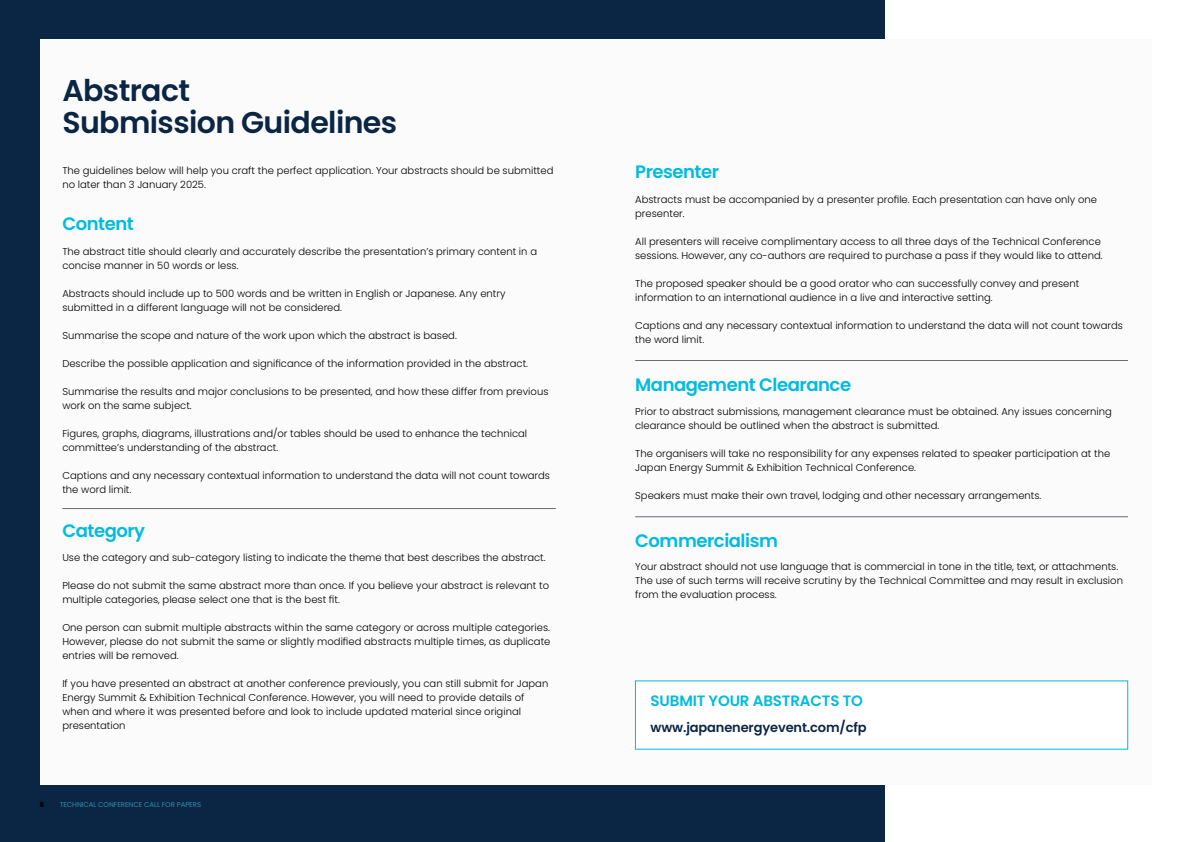
<style>
.page{position:relative;width:1191px;height:842px;background:#fff}
.page>*{position:absolute;margin:0;border:0;box-sizing:border-box;transform-origin:0 0}
.t1{font:600 30px/32px "Poppins";letter-spacing:-.02em;color:#0b2545}
.t2{font:600 18px "Poppins";letter-spacing:-.025em;color:#00bbe0}
.t3{font:600 15px "Poppins";letter-spacing:-.01em;color:#00bbe0}
.t4{font:600 13px "Poppins";letter-spacing:-.01em;color:#0b2545}
.t5{font:300 10px/14px "Poppins";color:#000}
.t6{font:7px "Poppins";letter-spacing:-.01em;color:#2f8bad}
.t7{font:900 7px "Poppins";color:#000}
</style>
<div class="page">
<div style="left:0;top:0;width:885px;height:842px;background:#0b2545"></div>
<div style="left:40px;top:40px;width:1111px;height:745px;background:#fbfbfb"></div>
<hr style="left:635px;top:516px;width:493px;height:1px;background:#686b76">
<hr style="left:635px;top:360px;width:493px;height:1px;background:#686b76">
<hr style="left:62px;top:508px;width:494px;height:1px;background:#686b76">
<div style="left:635px;top:680px;width:493px;height:70px;background:#fff"></div>
<h1 class="t1" style="left:62px;top:74px;width:336px">Abstract<br>Submission Guidelines</h1>
<p class="t5" style="left:62px;top:164px;width:492px">The guidelines below will help you craft the perfect application. Your abstracts should be submitted no later than 3 January 2025.</p>
<h2 class="t2" style="left:62px;top:213px;width:73px">Content</h2>
<p class="t5" style="left:62px;top:244px;width:476px">The abstract title should clearly and accurately describe the presentation’s primary content in a concise manner in 50 words or less.</p>
<p class="t5" style="left:62px;top:286px;width:445px">Abstracts should include up to 500 words and be written in English or Japanese. Any entry submitted in a different language will not be considered.</p>
<p class="t5" style="left:62px;top:328px;width:396px">Summarise the scope and nature of the work upon which the abstract is based.</p>
<p class="t5" style="left:62px;top:356px;width:467px">Describe the possible application and significance of the information provided in the abstract.</p>
<p class="t5" style="left:62px;top:384px;width:487px">Summarise the results and major conclusions to be presented, and how these differ from previous work on the same subject.</p>
<p class="t5" style="left:62px;top:426px;width:466px">Figures, graphs, diagrams, illustrations and/or tables should be used to enhance the technical committee’s understanding of the abstract.</p>
<p class="t5" style="left:62px;top:468px;width:489px">Captions and any necessary contextual information to understand the data will not count towards the word limit.</p>
<h2 class="t2" style="left:62px;top:520px;width:84px">Category</h2>
<p class="t5" style="left:62px;top:551px;width:485px">Use the category and sub-category listing to indicate the theme that best describes the abstract.</p>
<p class="t5" style="left:62px;top:579px;width:488px">Please do not submit the same abstract more than once. If you believe your abstract is relevant to multiple categories, please select one that is the best fit.</p>
<p class="t5" style="left:62px;top:621px;width:489px;text-align:justify">One person can submit multiple abstracts within the same category or across multiple categories.<br>However, please do not submit the same or slightly modified abstracts multiple times, as duplicate entries will be removed.</p>
<p class="t5" style="left:62px;top:677px;width:487px">If you have presented an abstract at another conference previously, you can still submit for Japan Energy Summit &amp; Exhibition Technical Conference. However, you will need to provide details of when and where it was presented before and look to include updated material since original presentation</p>
<p class="t7" style="left:40px;top:801px;width:6px">6</p>
<p class="t6" style="left:60px;top:801px;width:143px">TECHNICAL CONFERENCE CALL FOR PAPERS</p>
<h2 class="t2" style="left:635px;top:162px;width:85px">Presenter</h2>
<p class="t5" style="left:635px;top:192px;width:463px">Abstracts must be accompanied by a presenter profile. Each presentation can have only one presenter.</p>
<p class="t5" style="left:635px;top:234px;width:469px">All presenters will receive complimentary access to all three days of the Technical Conference sessions. However, any co-authors are required to purchase a pass if they would like to attend.</p>
<p class="t5" style="left:635px;top:276px;width:446px">The proposed speaker should be a good orator who can successfully convey and present information to an international audience in a live and interactive setting.</p>
<p class="t5" style="left:635px;top:318px;width:489px">Captions and any necessary contextual information to understand the data will not count towards the word limit.</p>
<h2 class="t2" style="left:635px;top:374px;width:217px">Management Clearance</h2>
<p class="t5" style="left:635px;top:405px;width:478px">Prior to abstract submissions, management clearance must be obtained. Any issues concerning clearance should be outlined when the abstract is submitted.</p>
<p class="t5" style="left:635px;top:447px;width:476px">The organisers will take no responsibility for any expenses related to speaker participation at the<br>Japan Energy Summit &amp; Exhibition Technical Conference.</p>
<p class="t5" style="left:635px;top:489px;width:408px">Speakers must make their own travel, lodging and other necessary arrangements.</p>
<h2 class="t2" style="left:635px;top:530px;width:144px">Commercialism</h2>
<p class="t5" style="left:635px;top:560px;width:489px">Your abstract should not use language that is commercial in tone in the title, text, or attachments.<br>The use of such terms will receive scrutiny by the Technical Committee and may result in exclusion from the evaluation process.</p>
<h3 class="t3" style="left:650px;top:692px;width:214px">SUBMIT YOUR ABSTRACTS TO</h3>
<h3 class="t4" style="left:650px;top:720px;width:218px">www.japanenergyevent.com/cfp</h3>
</div>
